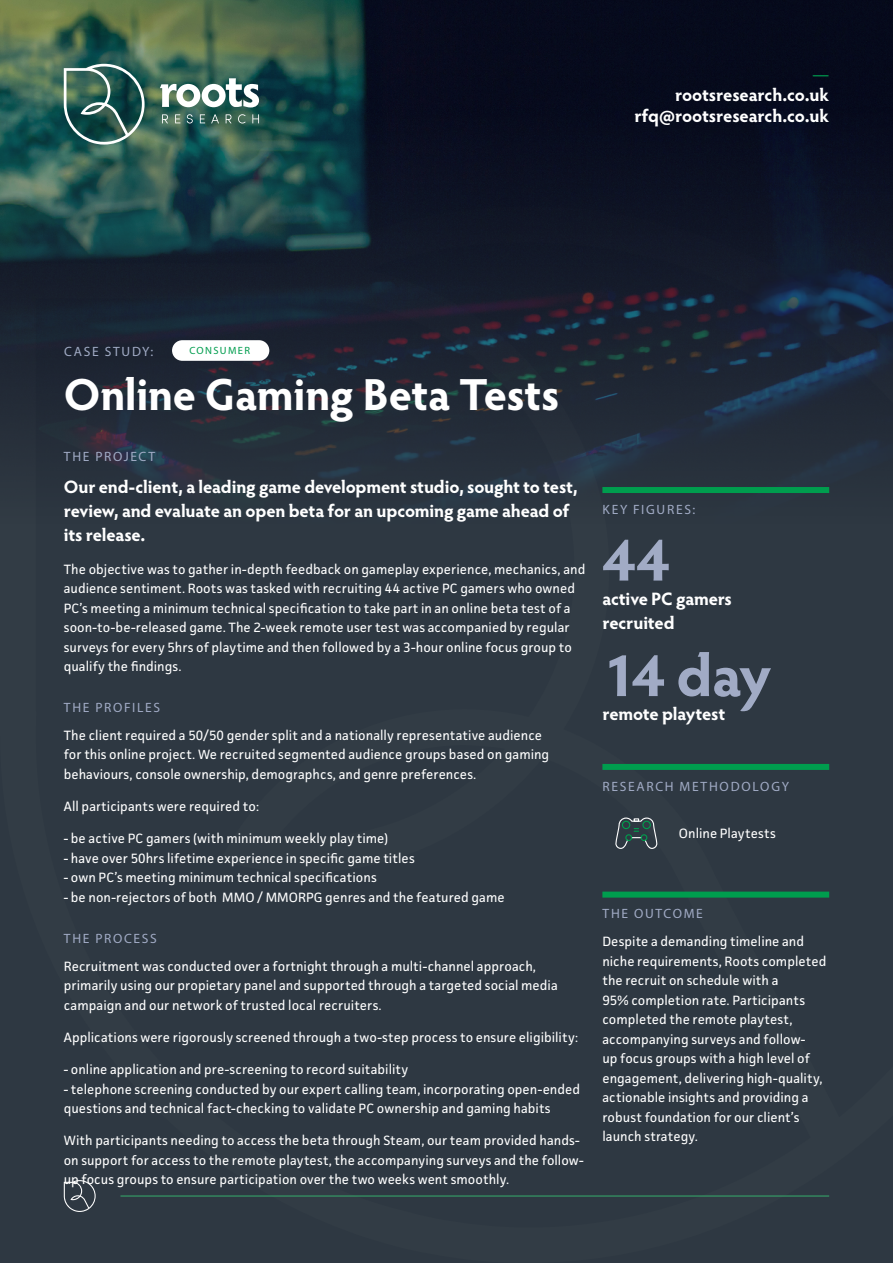
<style>
.page{position:relative;width:893px;height:1263px;background:#fff}
.page>*{position:absolute;margin:0;border:0;box-sizing:border-box;transform-origin:0 0}
.t1{font:700 60px "Hypatia Sans Pro";letter-spacing:-.025em;color:#a1abc5}
.t2{font:700 45px "Hypatia Sans Pro";letter-spacing:-.01em;color:#fff}
.t3{font:700 18px/24px "Hypatia Sans Pro";letter-spacing:-.01em;color:#fff}
.t4{font:18px "Hypatia Sans Pro";color:#009d4e}
.t5{font:13.5px/19.5px "Facit";color:#fff}
.t6{font:13.5px "Myriad Pro";letter-spacing:.125em;color:#a1abc5}
.t7{font:10.5px "Myriad Pro";letter-spacing:.125em;color:#009d4e}
</style>
<div class="page">
<div style="left:0;top:526px;width:893px;height:737px;background:#2e3842"></div>
<img style="left:0;top:0;width:893px;height:526px">
<svg style="left:64px;top:64px;width:81px;height:81px"></svg>
<svg style="left:160px;top:78px;width:99px;height:29px"></svg>
<svg style="left:162px;top:114px;width:6px;height:9px"></svg>
<svg style="left:175px;top:114px;width:5px;height:9px"></svg>
<svg style="left:187px;top:114px;width:6px;height:9px"></svg>
<svg style="left:200px;top:114px;width:5px;height:9px"></svg>
<svg style="left:211px;top:114px;width:8px;height:9px"></svg>
<svg style="left:226px;top:114px;width:6px;height:9px"></svg>
<svg style="left:238px;top:114px;width:8px;height:9px"></svg>
<svg style="left:252px;top:114px;width:7px;height:9px"></svg>
<div style="left:172px;top:340px;width:97px;height:21px;background:#fff;border-radius:10px"></div>
<div style="left:602px;top:487px;width:227px;height:6px;background:#009d4e"></div>
<svg style="left:64px;top:1180px;width:32px;height:32px"></svg>
<hr style="left:120px;top:1196px;width:709px;height:1px;background:#36ae6c">
<div style="left:602px;top:764px;width:227px;height:6px;background:#009d4e"></div>
<svg style="left:615px;top:817px;width:43px;height:32px"></svg>
<div style="left:625px;top:834px;width:7px;height:7px;border:1px solid #009d4d;border-radius:50%"></div>
<div style="left:641px;top:834px;width:6px;height:7px;border:1px solid #009d4d;border-radius:50%"></div>
<div style="left:602px;top:891px;width:227px;height:6px;background:#009d4e"></div>
<h3 class="t4" style="left:812px;top:62px;width:18px">—</h3>
<h3 class="t3" style="left:634px;top:84px;width:196px;line-height:21px;text-align:right">rootsresearch.co.uk rfq@rootsresearch.co.uk</h3>
<p class="t6" style="left:64px;top:343px;width:90px">CASE STUDY:</p>
<p class="t7" style="left:189px;top:344px;width:62px">CONSUMER</p>
<h2 class="t2" style="left:64px;top:363px;width:497px">Online Gaming Beta Tests</h2>
<p class="t6" style="left:64px;top:448px;width:93px">THE PROJECT</p>
<h3 class="t3" style="left:64px;top:474px;width:515px">Our end-client, a leading game development studio, sought to test, review, and evaluate an open beta for an upcoming game ahead of its release.</h3>
<p class="t5" style="left:64px;top:559px;width:523px">The objective was to gather in-depth feedback on gameplay experience, mechanics, and audience sentiment. Roots was tasked with recruiting 44 active PC gamers who owned PC’s meeting a minimum technical specification to take part in an online beta test of a soon-to-be-released game. The 2-week remote user test was accompanied by regular surveys for every 5hrs of playtime and then followed by a 3-hour online focus group to qualify the findings.</p>
<p class="t6" style="left:64px;top:699px;width:98px">THE PROFILES</p>
<p class="t5" style="left:64px;top:725px;width:487px">The client required a 50/50 gender split and a nationally representative audience for this online project. We recruited segmented audience groups based on gaming behaviours, console ownership, demographcs, and genre preferences.</p>
<p class="t5" style="left:64px;top:796px;width:197px">All participants were required to:</p>
<p class="t5" style="left:64px;top:829px;width:326px">- be active PC gamers (with minimum weekly play time)</p>
<p class="t5" style="left:64px;top:848px;width:352px">- have over 50hrs lifetime experience in specific game titles</p>
<p class="t5" style="left:64px;top:868px;width:314px">- own PC’s meeting minimum technical specifications</p>
<p class="t5" style="left:64px;top:887px;width:442px">- be non-rejectors of both MMO / MMORPG genres and the featured game</p>
<p class="t6" style="left:64px;top:930px;width:94px">THE PROCESS</p>
<p class="t5" style="left:64px;top:956px;width:496px">Recruitment was conducted over a fortnight through a multi-channel approach, primarily using our propietary panel and supported through a targeted social media campaign and our network of trusted local recruiters.</p>
<p class="t5" style="left:64px;top:1027px;width:516px">Applications were rigorously screened through a two-step process to ensure eligibility:</p>
<p class="t5" style="left:64px;top:1059px;width:346px">- online application and pre-screening to record suitability</p>
<p class="t5" style="left:64px;top:1079px;width:518px">- telephone screening conducted by our expert calling team, incorporating open-ended questions and technical fact-checking to validate PC ownership and gaming habits</p>
<p class="t5" style="left:64px;top:1131px;width:521px">With participants needing to access the beta through Steam, our team provided hands&shy;on support for access to the remote playtest, the accompanying surveys and the follow&shy;up focus groups to ensure participation over the two weeks went smoothly.</p>
<p class="t6" style="left:603px;top:501px;width:94px">KEY FIGURES:</p>
<h1 class="t1" style="left:602px;top:517px;width:68px">44</h1>
<h3 class="t3" style="left:602px;top:585px;width:131px">active PC gamers recruited</h3>
<h1 class="t1" style="left:602px;top:633px;width:170px">14 day</h1>
<h3 class="t3" style="left:602px;top:701px;width:124px">remote playtest</h3>
<p class="t6" style="left:602px;top:778px;width:188px">RESEARCH METHODOLOGY</p>
<p class="t5" style="left:679px;top:824px;width:98px">Online Playtests</p>
<p class="t6" style="left:602px;top:905px;width:102px">THE OUTCOME</p>
<p class="t5" style="left:602px;top:932px;width:225px">Despite a demanding timeline and niche requirements, Roots completed the recruit on schedule with a<br>95% completion rate. Participants completed the remote playtest, accompanying surveys and follow-<br>up focus groups with a high level of engagement, delivering high-quality, actionable insights and providing a robust foundation for our client’s launch strategy.</p>
</div>
